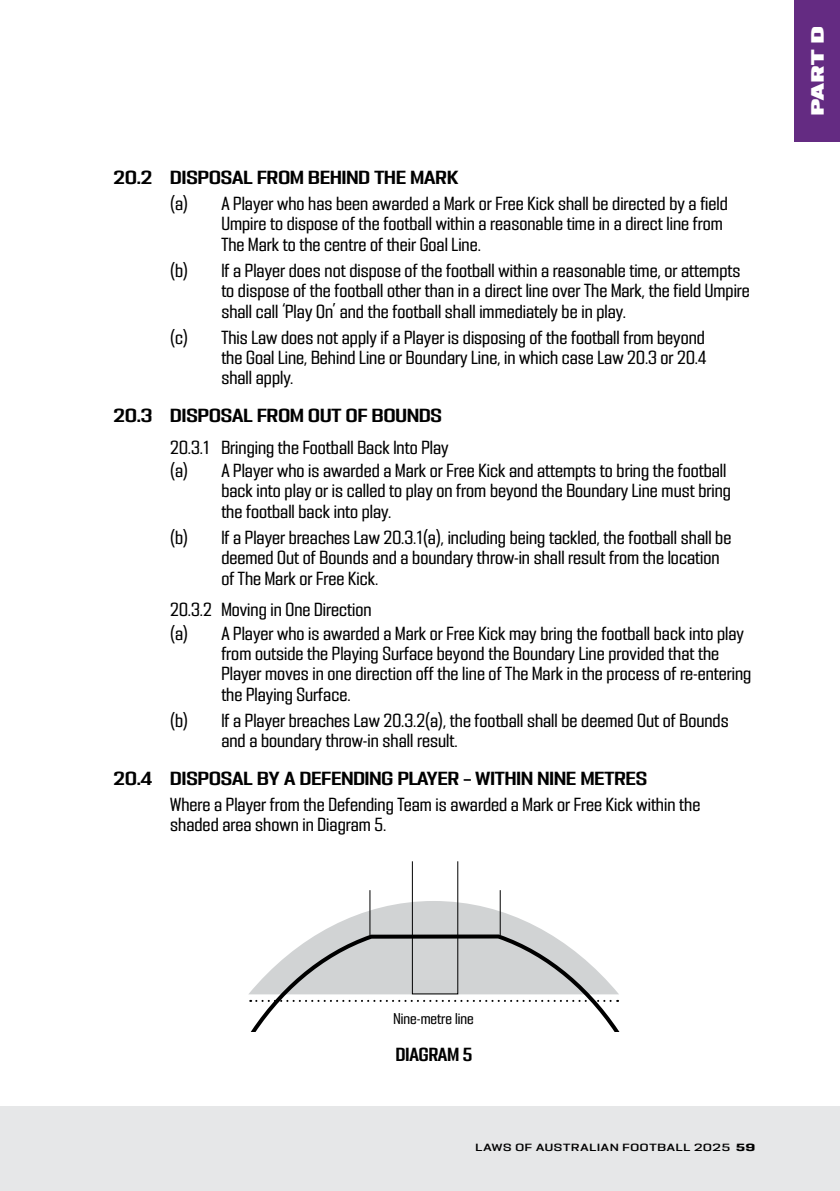
<style>
.page{position:relative;width:840px;height:1191px;background:#fff}
.page>*{position:absolute;margin:0;border:0;box-sizing:border-box;transform-origin:0 0}
.t1{font:17px/20.4px "PODIUM Sharp 4.7";color:#000}
.t2{font:17px "PODIUM Sharp 5.9";color:#000}
.t3{font:17px "PODIUM Sharp 4.9";color:#000}
.t4{font:16px "PODIUM Sharp 7.12";color:#fff}
.t5{font:14px "PODIUM Sharp 4.7";color:#000}
.t6{font:9.4px "PODIUM Sharp 7.8";letter-spacing:.085em;color:#000}
.s1{font-family:"PODIUM Sharp 7.10"}
</style>
<div class="page">
<div style="left:0;top:1106px;width:839px;height:85px;background:#e6e7e8"></div>
<div style="left:794px;top:0;width:45px;height:141px;background:#642b82"></div>
<div style="left:411px;top:860px;width:47px;height:134px;border:1px solid #000"></div>
<hr style="left:499px;top:890px;width:1px;height:45px;background:#000">
<hr style="left:369px;top:890px;width:1px;height:45px;background:#000">
<svg style="left:248px;top:901px;width:371px;height:130px"></svg>
<p class="t2" style="left:113px;top:166px;width:346px">20.2 DISPOSAL FROM BEHIND THE MARK</p>
<p class="t1" style="left:221px;top:193px;width:508px;text-indent:-51px">(a) A Player who has been awarded a Mark or Free Kick shall be directed by a field<br>Umpire to dispose of the football within a reasonable time in a direct line from<br>The Mark to the centre of their Goal Line.</p>
<p class="t1" style="left:221px;top:260px;width:530px;text-indent:-51px">(b) If a Player does not dispose of the football within a reasonable time, or attempts to dispose of the football other than in a direct line over The Mark, the field Umpire shall call ‘Play On’ and the football shall immediately be in play.</p>
<p class="t1" style="left:221px;top:327px;width:486px;text-align:justify;text-indent:-51px">(c) This Law does not apply if a Player is disposing of the football from beyond the Goal Line, Behind Line or Boundary Line, in which case Law 20.3 or 20.4 shall apply.</p>
<p class="t2" style="left:113px;top:404px;width:330px">20.3 DISPOSAL FROM OUT OF BOUNDS</p>
<p class="t1" style="left:170px;top:435px;width:557px;line-height:23.2px">20.3.1 Bringing the Football Back Into Play<br>(a) A Player who is awarded a Mark or Free Kick and attempts to bring the football</p>
<p class="t1" style="left:221px;top:480px;width:511px">back into play or is called to play on from beyond the Boundary Line must bring the football back into play.</p>
<p class="t1" style="left:221px;top:527px;width:511px;text-indent:-51px">(b) If a Player breaches Law 20.3.1(a), including being tackled, the football shall be deemed Out of Bounds and a boundary throw-in shall result from the location of The Mark or Free Kick.</p>
<p class="t1" style="left:170px;top:598px;width:575px;line-height:23.2px">20.3.2 Moving in One Direction<br>(a) A Player who is awarded a Mark or Free Kick may bring the football back into play</p>
<p class="t1" style="left:221px;top:643px;width:531px">from outside the Playing Surface beyond the Boundary Line provided that the<br>Player moves in one direction off the line of The Mark in the process of re-entering the Playing Surface.</p>
<p class="t1" style="left:221px;top:710px;width:508px;text-indent:-51px">(b) If a Player breaches Law 20.3.2(a), the football shall be deemed Out of Bounds and a boundary throw-in shall result.</p>
<p class="t2" style="left:113px;top:767px;width:535px">20.4 DISPOSAL BY A DEFENDING PLAYER – WITHIN NINE METRES</p>
<p class="t1" style="left:170px;top:794px;width:531px">Where a Player from the Defending Team is awarded a Mark or Free Kick within the shaded area shown in Diagram 5.</p>
<p class="t4" style="left:806px;top:115px;width:90px;rotate:-90deg">PART D</p>
<p class="t5" style="left:393px;top:1009px;width:82px">Nine-metre line</p>
<p class="t3" style="left:396px;top:1043px;width:78px">DIAGRAM 5</p>
<p class="t6" style="left:475px;top:1141px;width:281px">LAWS OF AUSTRALIAN FOOTBALL 2025 <span class="s1">59</span></p>
</div>
